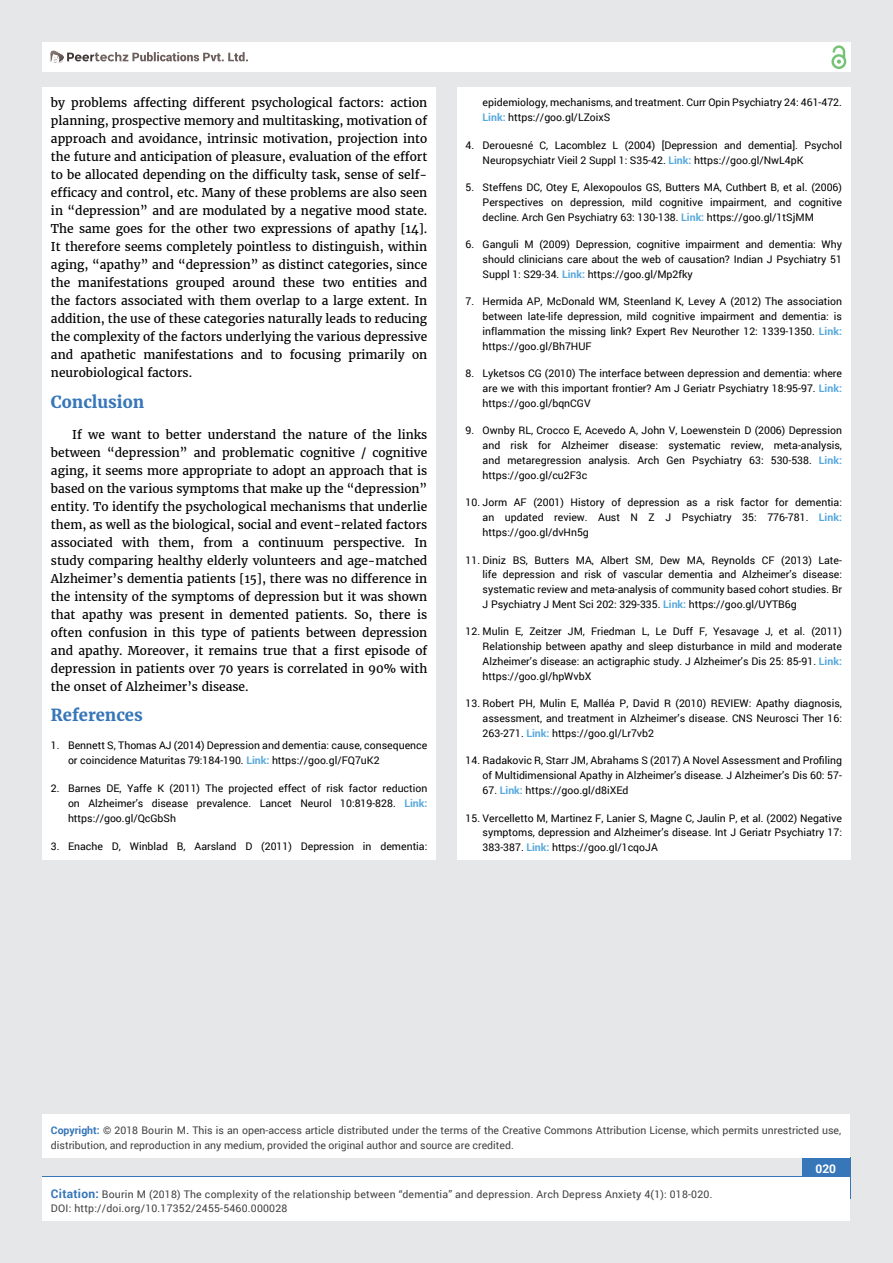
<style>
.page{position:relative;width:893px;height:1263px;background:#e6e7e8}
.page>*{position:absolute;margin:0;border:0;box-sizing:border-box;transform-origin:0 0}
.t1{font:700 16.5px "Merriweather";color:#3676b9}
.t2{font:12px/18px "Merriweather";color:#000;text-align:justify}
.t3{font:700 12px "Roboto";color:#fff}
.t4{font:10.5px/14.9px "Roboto";color:#000;text-align:justify}
.t5{font:10.5px/15px "Roboto";color:#414042}
.t6{font:10.5px/13.5px "Roboto";letter-spacing:.02em;color:#414042}
.s1{font-weight:700;color:#56a8dd}
.s2{font-weight:700;color:#3676b9}
.s3{color:#0e0e0e}
.s4{font-weight:700;font-size:12px;color:#3676b9}
</style>
<div class="page">
<div style="left:42px;top:43px;width:808px;height:29px;background:#fff"></div>
<div style="left:831px;top:54px;width:15px;height:15px;border:2px solid #74c273;border-radius:50%"></div>
<svg style="left:831px;top:45px;width:15px;height:19px"></svg>
<div style="left:802px;top:1157px;width:48px;height:41px;background:#3676b9"></div>
<svg style="left:49px;top:50px;width:199px;height:14px"></svg>
<div style="left:42px;top:1177px;width:808px;height:43px;background:#fff"></div>
<div style="left:42px;top:1115px;width:808px;height:43px;background:#fff"></div>
<div style="left:42px;top:87px;width:394px;height:772px;background:#fff"></div>
<div style="left:457px;top:87px;width:393px;height:773px;background:#fff"></div>
<p class="t2" style="left:51px;top:94px;width:378px">by problems affecting different psychological factors: action planning, prospective memory and multitasking, motivation of approach and avoidance, intrinsic motivation, projection into the future and anticipation of pleasure, evaluation of the effort to be allocated depending on the difficulty task, sense of self&shy;efficacy and control, etc. Many of these problems are also seen in “depression” and are modulated by a negative mood state.<br>The same goes for the other two expressions of apathy [14].<br>It therefore seems completely pointless to distinguish, within aging, “apathy” and “depression” as distinct categories, since the manifestations grouped around these two entities and the factors associated with them overlap to a large extent. In addition, the use of these categories naturally leads to reducing the complexity of the factors underlying the various depressive and apathetic manifestations and to focusing primarily on neurobiological factors.</p>
<h1 class="t1" style="left:51px;top:392px;width:95px">Conclusion</h1>
<p class="t2" style="left:51px;top:425px;width:378px;text-indent:21px">If we want to better understand the nature of the links between “depression” and problematic cognitive / cognitive aging, it seems more appropriate to adopt an approach that is based on the various symptoms that make up the “depression” entity. To identify the psychological mechanisms that underlie them, as well as the biological, social and event-related factors associated with them, from a continuum perspective. In study comparing healthy elderly volunteers and age-matched Alzheimer’s dementia patients [15], there was no difference in the intensity of the symptoms of depression but it was shown that apathy was present in demented patients. So, there is often confusion in this type of patients between depression and apathy. Moreover, it remains true that a first episode of depression in patients over 70 years is correlated in 90% with the onset of Alzheimer’s disease.</p>
<h1 class="t1" style="left:51px;top:705px;width:93px">References</h1>
<p class="t4" style="left:68px;top:738px;width:361px;text-indent:-17px">1. Bennett S, Thomas AJ (2014) Depression and dementia: cause, consequence or coincidence Maturitas 79:184-190. <span class="s1">Link:</span> https://goo.gl/FQ7uK2</p>
<p class="t4" style="left:68px;top:780px;width:361px;text-indent:-17px">2. Barnes DE, Yaffe K (2011) The projected effect of risk factor reduction on Alzheimer’s disease prevalence. Lancet Neurol 10:819-828. <span class="s1">Link: </span>https://goo.gl/QcGbSh</p>
<p class="t4" style="left:51px;top:838px;width:378px">3. Enache D, Winblad B, Aarsland D (2011) Depression in dementia:</p>
<p class="t4" style="left:483px;top:95px;width:361px">epidemiology, mechanisms, and treatment. Curr Opin Psychiatry 24: 461-472.<br><span class="s1">Link:</span> https://goo.gl/LZoixS</p>
<p class="t4" style="left:483px;top:137px;width:361px;text-indent:-17px">4. Derouesné C, Lacomblez L (2004) [Depression and dementia]. Psychol<br>Neuropsychiatr Vieil 2 Suppl 1: S35-42. <span class="s1">Link:</span> https://goo.gl/NwL4pK</p>
<p class="t4" style="left:483px;top:180px;width:361px;text-indent:-17px">5. Steffens DC, Otey E, Alexopoulos GS, Butters MA, Cuthbert B, et al. (2006)<br>Perspectives on depression, mild cognitive impairment, and cognitive decline. Arch Gen Psychiatry 63: 130-138. <span class="s1">Link:</span> https://goo.gl/1tSjMM</p>
<p class="t4" style="left:483px;top:237px;width:361px;text-indent:-17px">6. Ganguli M (2009) Depression, cognitive impairment and dementia: Why should clinicians care about the web of causation? Indian J Psychiatry 51<br>Suppl 1: S29-34. <span class="s1">Link:</span> https://goo.gl/Mp2fky</p>
<p class="t4" style="left:483px;top:294px;width:361px;text-indent:-17px">7. Hermida AP, McDonald WM, Steenland K, Levey A (2012) The association between late-life depression, mild cognitive impairment and dementia: is inflammation the missing link? Expert Rev Neurother 12: 1339-1350. <span class="s1">Link: </span>https://goo.gl/Bh7HUF</p>
<p class="t4" style="left:483px;top:366px;width:361px;text-indent:-17px">8. Lyketsos CG (2010) The interface between depression and dementia: where are we with this important frontier? Am J Geriatr Psychiatry 18:95-97. <span class="s1">Link: </span>https://goo.gl/bqnCGV</p>
<p class="t4" style="left:483px;top:423px;width:361px;text-indent:-17px">9. Ownby RL, Crocco E, Acevedo A, John V, Loewenstein D (2006) Depression and risk for Alzheimer disease: systematic review, meta-analysis, and metaregression analysis. Arch Gen Psychiatry 63: 530-538. <span class="s1">Link: </span>https://goo.gl/cu2F3c</p>
<p class="t4" style="left:483px;top:495px;width:361px;text-indent:-17px">10. Jorm AF (2001) History of depression as a risk factor for dementia: an updated review. Aust N Z J Psychiatry 35: 776-781. <span class="s1">Link: </span>https://goo.gl/dvHn5g</p>
<p class="t4" style="left:483px;top:552px;width:361px;text-indent:-17px">11. Diniz BS, Butters MA, Albert SM, Dew MA, Reynolds CF (2013) Late&shy;life depression and risk of vascular dementia and Alzheimer’s disease: systematic review and meta-analysis of community based cohort studies. Br J Psychiatry J Ment Sci 202: 329-335. <span class="s1">Link:</span> https://goo.gl/UYTB6g</p>
<p class="t4" style="left:483px;top:624px;width:361px;text-indent:-17px">12. Mulin E, Zeitzer JM, Friedman L, Le Duff F, Yesavage J, et al. (2011)<br>Relationship between apathy and sleep disturbance in mild and moderate Alzheimer’s disease: an actigraphic study. J Alzheimer’s Dis 25: 85-91. <span class="s1">Link: </span>https://goo.gl/hpWvbX</p>
<p class="t4" style="left:483px;top:696px;width:361px;text-indent:-17px">13. Robert PH, Mulin E, Malléa P, David R (2010) REVIEW: Apathy diagnosis, assessment, and treatment in Alzheimer’s disease. CNS Neurosci Ther 16:<br>263-271. <span class="s1">Link:</span> https://goo.gl/Lr7vb2</p>
<p class="t4" style="left:466px;top:753px;width:378px;text-align:right">14. Radakovic R, Starr JM, Abrahams S (2017) A Novel Assessment and Profiling of Multidimensional Apathy in Alzheimer’s disease. J Alzheimer’s Dis 60: 57-</p>
<p class="t4" style="left:483px;top:783px;width:147px">67. <span class="s1">Link:</span> https://goo.gl/d8iXEd</p>
<p class="t4" style="left:483px;top:810px;width:361px;text-indent:-17px">15. Vercelletto M, Martinez F, Lanier S, Magne C, Jaulin P, et al. (2002) Negative symptoms, depression and Alzheimer’s disease. Int J Geriatr Psychiatry 17:<br>383-387. <span class="s1">Link:</span> https://goo.gl/1cqoJA</p>
<p class="t5" style="left:51px;top:1123px;width:792px"><span class="s2">Copyright:</span> © 2018 Bourin M<span class="s3">.</span> This is an open-access article distributed under the terms of the Creative Commons Attribution License, which permits unrestricted use, distribution, and reproduction in any medium, provided the original author and source are credited.</p>
<p class="t6" style="left:51px;top:1188px;width:663px"><span class="s4">Citation:</span> Bourin M (2018) The complexity of the relationship between “dementia” and depression. Arch Depress Anxiety 4(1): 018-020.<br>DOI: http://doi.org/10.17352/2455-5460.000028</p>
<p class="t3" style="left:815px;top:1161px;width:22px">020</p>
</div>
